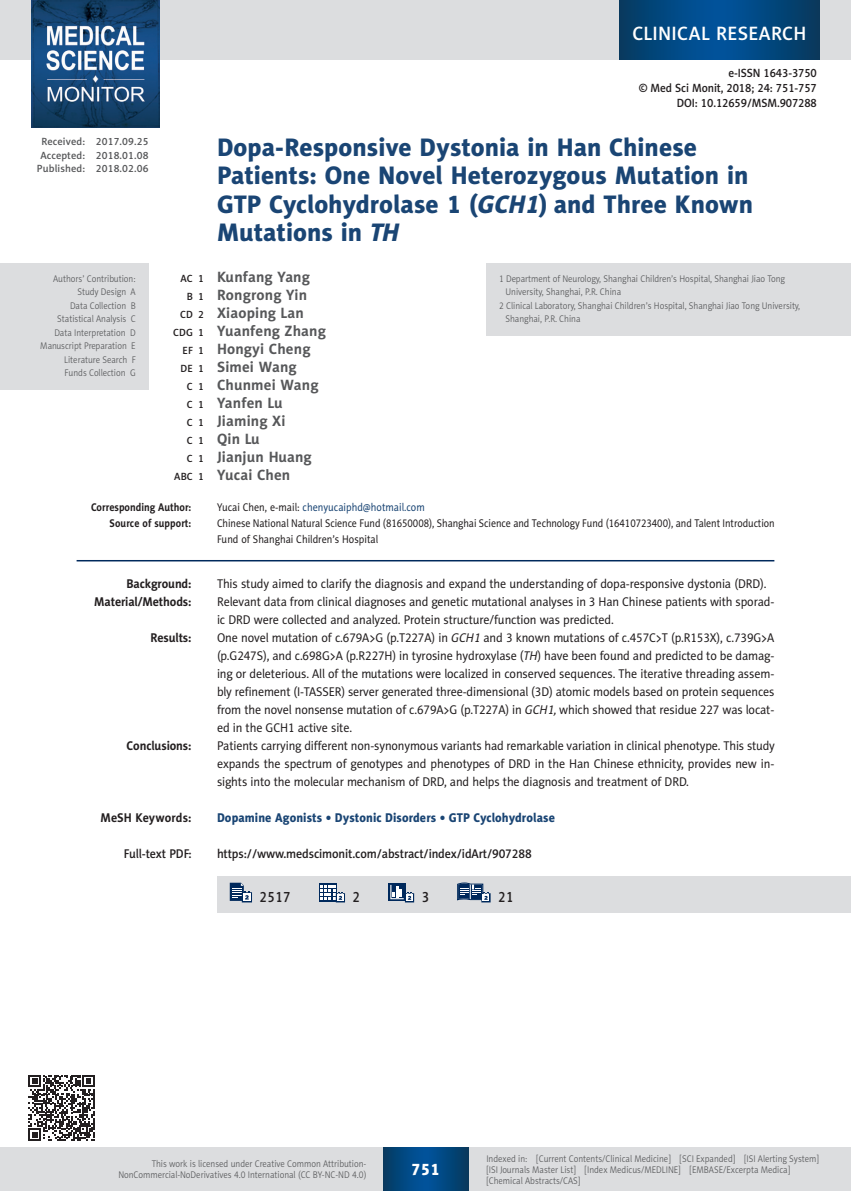
<style>
.page{position:relative;width:851px;height:1191px;background:#fff}
.page>*{position:absolute;margin:0;border:0;box-sizing:border-box;transform-origin:0 0}
.MSM_Tytul{font:25.5px/28.5px "Naomi Sans EFN Heavy";color:#1a4574}
.t1{font:19.5px "Naomi Sans EFN Medium";letter-spacing:.015em;color:#fff}
.t2{font:16.5px "Naomi Sans EFN Heavy";color:#fff}
.MSM_Autorzy{font:700 15px "Naomi Sans EFN";letter-spacing:.01em;color:#57585a}
.MSM_dane{font:15px "Naomi Sans EFN Medium";letter-spacing:.03em;color:#231f20;scale:.9 1}
.MSM_Summary_body{font:12.75px/18px "Naomi Sans EFN";letter-spacing:-.01em;color:#231f20;text-align:justify;scale:.95 1}
.MSM_full_text_pdf{font:12.75px "Naomi Sans EFN Medium";letter-spacing:-.01em;color:#231f20;scale:.95 1}
.MSM_keywords{font:12.75px "Naomi Sans EFN Heavy";letter-spacing:.005em;color:#1a4574;scale:.95 1}
.MSM_Summary_body-2{font:700 12.75px "Naomi Sans EFN";letter-spacing:-.01em;color:#231f20;scale:.95 1}
.MSM_keywords-2{font:700 12.75px "Naomi Sans EFN";letter-spacing:.005em;color:#231f20;scale:.95 1}
.MSM_full_text_pdf-2{font:12px "Naomi Sans EFN Medium";letter-spacing:-.01em;color:#231f20;scale:.95 1}
.MSM_Support{font:11.25px/15.8px "Naomi Sans EFN";letter-spacing:-.005em;color:#231f20;scale:.89 1}
.MSM_Adres{font:11.25px "Naomi Sans EFN";color:#1a4574;scale:.9 1}
.MSM_Adres-2{font:700 11.25px "Naomi Sans EFN";color:#231f20;scale:.9 1}
.MSM_Support-2{font:700 11.25px "Naomi Sans EFN";letter-spacing:.005em;color:#231f20;scale:.89 1}
.t3{font:10.5px "Naomi Sans EFN Medium";letter-spacing:.01em;color:#57585a}
.MSM_Afiliacja{font:9.75px/11.2px "Naomi Sans EFN Light";color:#57585a;scale:.9 1}
.s1{font-style:italic}
.s2{font-family:"Naomi Sans EFN Medium";font-weight:400;font-size:10.5px;color:#231f20}
.s3{color:#231f20}
</style>
<div class="page">
<div style="left:217px;top:876px;width:633px;height:36px;background:#dcdddf"></div>
<svg style="left:230px;top:882px;width:22px;height:20px"></svg>
<div style="left:319px;top:883px;width:17px;height:18px;background:#00295c"></div>
<svg style="left:320px;top:884px;width:25px;height:18px"></svg>
<div style="left:388px;top:883px;width:18px;height:18px;background:#00295c"></div>
<svg style="left:390px;top:885px;width:24px;height:17px"></svg>
<svg style="left:457px;top:882px;width:33px;height:20px"></svg>
<hr style="left:77px;top:560px;width:697px;height:1px;background:#00295c">
<div style="left:0;top:264px;width:148px;height:126px;background:#dcdddf"></div>
<div style="left:486px;top:264px;width:364px;height:72px;background:#dcdddf"></div>
<svg style="left:28px;top:1075px;width:67px;height:66px"></svg>
<div style="left:0;top:1148px;width:850px;height:43px;background:#dcdddf"></div>
<svg style="left:383px;top:1147px;width:85px;height:43px"></svg>
<div style="left:0;top:0;width:850px;height:60px;background:#dcdddf"></div>
<svg style="left:619px;top:0;width:200px;height:60px"></svg>
<img style="left:32px;top:0;width:127px;height:128px">
<h2 class="t1" style="left:632px;top:22px;width:175px">CLINICAL RESEARCH</h2>
<p class="MSM_full_text_pdf-2" style="left:728px;top:66px;width:95px">e-ISSN 1643-3750</p>
<p class="MSM_full_text_pdf-2" style="left:638px;top:81px;width:189px">© Med Sci Monit, 2018; 24: 751-757</p>
<p class="MSM_full_text_pdf-2" style="left:676px;top:96px;width:149px">DOI: 10.12659/MSM.907288</p>
<p class="MSM_Tytul" style="left:217px;top:132px;width:537px">Dopa-Responsive Dystonia in Han Chinese Patients: One Novel Heterozygous Mutation in GTP Cyclohydrolase 1 (<span class="s1">GCH1</span>) and Three Known Mutations in <span class="s1">TH</span></p>
<p class="MSM_Autorzy" style="left:180px;top:268px;width:131px"><span class="s2">AC 1</span> Kunfang Yang</p>
<p class="MSM_Autorzy" style="left:187px;top:286px;width:122px"><span class="s2">B 1</span> Rongrong Yin</p>
<p class="MSM_Autorzy" style="left:180px;top:304px;width:125px"><span class="s2">CD 2</span> Xiaoping Lan</p>
<p class="MSM_Autorzy" style="left:173px;top:322px;width:154px"><span class="s2">CDG 1</span> Yuanfeng Zhang</p>
<p class="MSM_Autorzy" style="left:182px;top:340px;width:129px"><span class="s2">EF 1</span> Hongyi Cheng</p>
<p class="MSM_Autorzy" style="left:180px;top:358px;width:118px"><span class="s2">DE 1</span> Simei Wang</p>
<p class="MSM_Autorzy" style="left:187px;top:376px;width:133px"><span class="s2">C 1</span> Chunmei Wang</p>
<p class="MSM_Autorzy" style="left:187px;top:394px;width:97px"><span class="s2">C 1</span> Yanfen Lu</p>
<p class="MSM_Autorzy" style="left:187px;top:412px;width:100px"><span class="s2">C 1</span> Jiaming Xi</p>
<p class="MSM_Autorzy" style="left:187px;top:430px;width:74px"><span class="s2">C 1</span> Qin Lu</p>
<p class="MSM_Autorzy" style="left:187px;top:448px;width:126px"><span class="s2">C 1</span> Jianjun Huang</p>
<p class="MSM_Autorzy" style="left:174px;top:466px;width:118px"><span class="s2">ABC 1</span> Yucai Chen</p>
<p class="MSM_Adres-2" style="left:91px;top:501px;width:113px">Corresponding Author:</p>
<p class="MSM_Adres" style="left:217px;top:501px;width:232px"><span class="s3">Yucai Chen, e-mail:</span> chenyucaiphd@hotmail.com</p>
<p class="MSM_Support-2" style="left:110px;top:517px;width:93px">Source of support:</p>
<p class="MSM_Support" style="left:217px;top:515px;width:628px">Chinese National Natural Science Fund (81650008), Shanghai Science and Technology Fund (16410723400), and Talent Introduction<br>Fund of Shanghai Children’s Hospital</p>
<p class="MSM_Summary_body-2" style="left:126px;top:576px;width:70px">Background:</p>
<p class="MSM_Summary_body" style="left:217px;top:575px;width:580px">This study aimed to clarify the diagnosis and expand the understanding of dopa-responsive dystonia (DRD).</p>
<p class="MSM_Summary_body-2" style="left:94px;top:594px;width:104px">Material/Methods:</p>
<p class="MSM_Summary_body" style="left:217px;top:593px;width:588px">Relevant data from clinical diagnoses and genetic mutational analyses in 3 Han Chinese patients with sporad&shy;ic DRD were collected and analyzed. Protein structure/function was predicted.</p>
<p class="MSM_Summary_body-2" style="left:150px;top:630px;width:45px">Results:</p>
<p class="MSM_Summary_body" style="left:217px;top:629px;width:588px">One novel mutation of c.679A&gt;G (p.T227A) in <span class="s1">GCH1</span> and 3 known mutations of c.457C&gt;T (p.R153X), c.739G&gt;A (p.G247S), and c.698G&gt;A (p.R227H) in tyrosine hydroxylase (<span class="s1">TH</span>) have been found and predicted to be damag&shy;ing or deleterious. All of the mutations were localized in conserved sequences. The iterative threading assem&shy;bly refinement (I-TASSER) server generated three-dimensional (3D) atomic models based on protein sequences from the novel nonsense mutation of c.679A&gt;G (p.T227A) in <span class="s1">GCH1,</span> which showed that residue 227 was locat&shy;ed in the GCH1 active site.</p>
<p class="MSM_Summary_body-2" style="left:127px;top:738px;width:70px">Conclusions:</p>
<p class="MSM_Summary_body" style="left:217px;top:737px;width:588px">Patients carrying different non-synonymous variants had remarkable variation in clinical phenotype. This study expands the spectrum of genotypes and phenotypes of DRD in the Han Chinese ethnicity, provides new in&shy;sights into the molecular mechanism of DRD, and helps the diagnosis and treatment of DRD.</p>
<p class="MSM_keywords-2" style="left:100px;top:810px;width:97px">MeSH Keywords:</p>
<p class="MSM_keywords" style="left:217px;top:810px;width:357px">Dopamine Agonists • Dystonic Disorders • GTP Cyclohydrolase</p>
<p class="MSM_full_text_pdf" style="left:124px;top:846px;width:73px">Full-text PDF:</p>
<p class="MSM_full_text_pdf" style="left:217px;top:846px;width:333px">https://www.medscimonit.com/abstract/index/idArt/907288</p>
<p class="t3" style="left:41px;top:136px;width:109px">Received: 2017.09.25</p>
<p class="t3" style="left:40px;top:149px;width:110px">Accepted: 2018.01.08</p>
<p class="t3" style="left:37px;top:163px;width:113px">Published: 2018.02.06</p>
<p class="MSM_Afiliacja" style="left:53px;top:273px;width:93px">Authors’ Contribution:</p>
<p class="MSM_Afiliacja" style="left:77px;top:286px;width:66px">Study Design A</p>
<p class="MSM_Afiliacja" style="left:70px;top:300px;width:74px">Data Collection B</p>
<p class="MSM_Afiliacja" style="left:57px;top:313px;width:89px">Statistical Analysis C</p>
<p class="MSM_Afiliacja" style="left:54px;top:327px;width:92px">Data Interpretation D</p>
<p class="MSM_Afiliacja" style="left:40px;top:340px;width:107px">Manuscript Preparation E</p>
<p class="MSM_Afiliacja" style="left:64px;top:354px;width:81px">Literature Search F</p>
<p class="MSM_Afiliacja" style="left:65px;top:367px;width:80px">Funds Collection G</p>
<p class="MSM_Afiliacja" style="left:505px;top:272px;width:312px;line-height:13.5px;text-indent:-6px">1 Department of Neurology, Shanghai Children’s Hospital, Shanghai Jiao Tong<br>University, Shanghai, P.R. China</p>
<p class="MSM_Afiliacja" style="left:505px;top:299px;width:329px;line-height:13.5px;text-indent:-6px">2 Clinical Laboratory, Shanghai Children’s Hospital, Shanghai Jiao Tong University,<br>Shanghai, P.R. China</p>
<p class="MSM_dane" style="left:259px;top:888px;width:36px">2517</p>
<p class="MSM_dane" style="left:352px;top:888px;width:10px">2</p>
<p class="MSM_dane" style="left:421px;top:888px;width:10px">3</p>
<p class="MSM_dane" style="left:498px;top:888px;width:19px">21</p>
<p class="MSM_Afiliacja" style="left:118px;top:1158px;width:277px;text-align:right">This work is licensed under Creative Common Attribution-<br>NonCommercial-NoDerivatives 4.0 International (CC BY-NC-ND 4.0)</p>
<p class="t2" style="left:411px;top:1159px;width:30px">751</p>
<p class="MSM_Afiliacja" style="left:486px;top:1152px;width:371px">Indexed in: [Current Contents/Clinical Medicine] [SCI Expanded] [ISI Alerting System] [ISI Journals Master List] [Index Medicus/MEDLINE] [EMBASE/Excerpta Medica] [Chemical Abstracts/CAS]</p>
</div>
